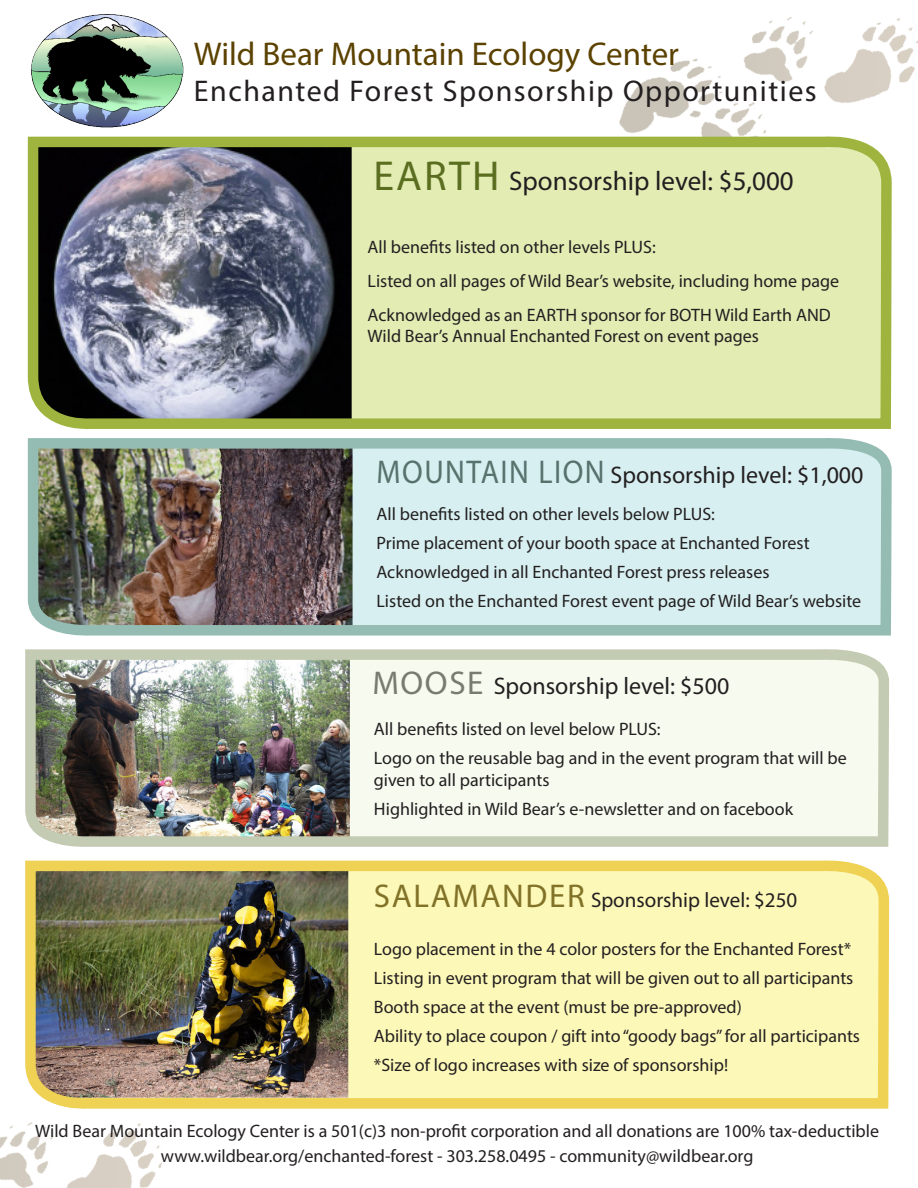
<style>
.page{position:relative;width:918px;height:1188px;background:#fff}
.page>*{position:absolute;margin:0;border:0;box-sizing:border-box;transform-origin:0 0}
.t1{font:33px "Myriad Pro";color:#5b4200}
.t2{font:30px "Myriad Pro";letter-spacing:.05em;color:#231f20}
.t3{font:27px "Myriad Pro";color:#231f20}
.t4{font:24px "Myriad Pro";color:#231f20}
.t5{font:21px "Myriad Pro";color:#231f20}
.t6{font:18px/21.6px "Myriad Pro";color:#231f20}
.s1{font-size:42px;color:#5b6e20}
.s2{font-size:33px;color:#57726d}
.s3{font-size:33px;color:#767c6e}
.s4{font-size:33px;color:#817227}
</style>
<div class="page">
<img style="left:1px;top:1122px;width:161px;height:65px">
<img style="left:619px;top:17px;width:299px;height:114px">
<svg style="left:27px;top:131px;width:865px;height:298px;background:#b1ba94"></svg>
<img style="left:27px;top:438px;width:865px;height:198px">
<img style="left:27px;top:14px;width:159px;height:128px">
<img style="left:25px;top:649px;width:864px;height:198px">
<img style="left:25px;top:860px;width:865px;height:249px">
<p class="t1" style="left:194px;top:33px;width:487px">Wild Bear Mountain Ecology Center</p>
<p class="t2" style="left:194px;top:72px;width:624px">Enchanted Forest Sponsorship Opportunities</p>
<p class="t3" style="left:374px;top:164px;width:422px"><span class="s1">EARTH</span> Sponsorship level: $5,000</p>
<p class="t6" style="left:368px;top:236px;width:290px">All benefits listed on other levels PLUS:</p>
<p class="t6" style="left:368px;top:270px;width:473px">Listed on all pages of Wild Bear’s website, including home page</p>
<p class="t6" style="left:368px;top:303px;width:465px">Acknowledged as an EARTH sponsor for BOTH Wild Earth AND<br>Wild Bear’s Annual Enchanted Forest on event pages</p>
<p class="t4" style="left:376px;top:460px;width:489px"><span class="s2">MOUNTAIN LION</span> Sponsorship level: $1,000</p>
<p class="t6" style="left:376px;top:502px;width:340px">All benefits listed on other levels below PLUS:</p>
<p class="t6" style="left:376px;top:532px;width:435px">Prime placement of your booth space at Enchanted Forest</p>
<p class="t6" style="left:376px;top:561px;width:395px">Acknowledged in all Enchanted Forest press releases</p>
<p class="t6" style="left:376px;top:590px;width:486px">Listed on the Enchanted Forest event page of Wild Bear’s website</p>
<p class="t4" style="left:372px;top:671px;width:359px"><span class="s3">MOOSE</span> Sponsorship level: $500</p>
<p class="t6" style="left:374px;top:718px;width:288px">All benefits listed on level below PLUS:</p>
<p class="t6" style="left:374px;top:747px;width:474px">Logo on the reusable bag and in the event program that will be given to all participants</p>
<p class="t6" style="left:374px;top:798px;width:421px">Highlighted in Wild Bear’s e-newsletter and on facebook</p>
<p class="t5" style="left:374px;top:887px;width:425px"><span class="s4">SALAMANDER</span> Sponsorship level: $250</p>
<p class="t6" style="left:374px;top:938px;width:479px">Logo placement in the 4 color posters for the Enchanted Forest*</p>
<p class="t6" style="left:374px;top:967px;width:481px">Listing in event program that will be given out to all participants</p>
<p class="t6" style="left:374px;top:996px;width:369px">Booth space at the event (must be pre-approved)</p>
<p class="t6" style="left:374px;top:1025px;width:488px">Ability to place coupon / gift into “goody bags” for all participants</p>
<p class="t6" style="left:374px;top:1054px;width:356px">*Size of logo increases with size of sponsorship!</p>
<p class="t6" style="left:35px;top:1119px;width:845px">Wild Bear Mountain Ecology Center is a 501(c)3 non-profit corporation and all donations are 100% tax-deductible</p>
<p class="t6" style="left:161px;top:1145px;width:594px">www.wildbear.org/enchanted-forest - 303.258.0495 - community@wildbear.org</p>
</div>
